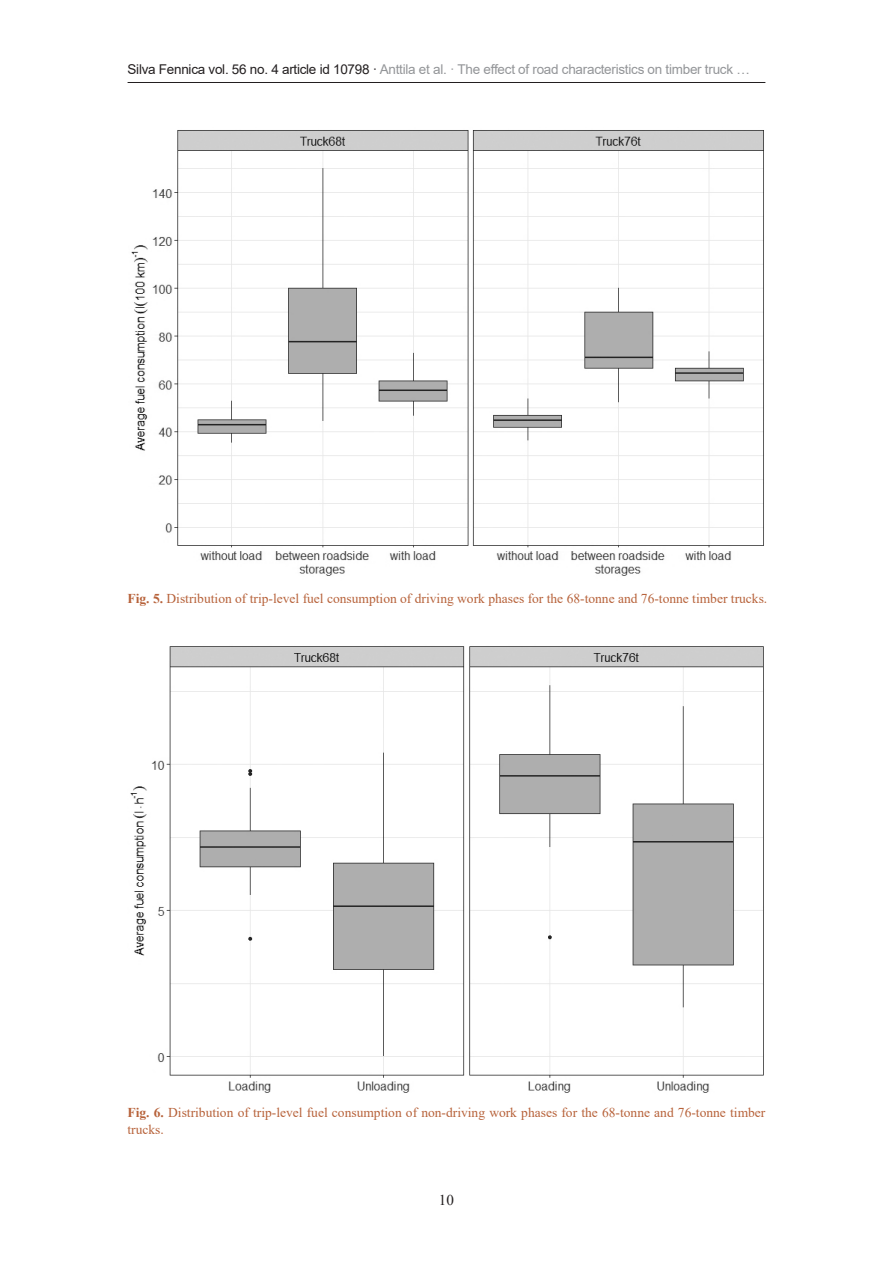
<style>
.page{position:relative;width:893px;height:1263px;background:#fff}
.page>*{position:absolute;margin:0;border:0;box-sizing:border-box;transform-origin:0 0}
.t1{font:15px "Times New Roman";color:#231f20}
.fig-caption{font:13.5px/17.2px "Times New Roman";color:#b7623a}
.t2{font:13.5px "Arial";letter-spacing:-.02em;color:#939598}
.s1{color:#231f20}
.s2{font-weight:700}
</style>
<div class="page">
<hr style="left:128px;top:82px;width:637px;height:1px;background:#231f20">
<img style="left:131px;top:130px;width:633px;height:446px">
<img style="left:130px;top:646px;width:634px;height:447px">
<p class="t2" style="left:128px;top:60px;width:624px"><span class="s1">Silva Fennica vol. 56 no. 4 article id 10798 ·</span> Anttila et al. · The effect of road characteristics on timber truck …</p>
<p class="fig-caption" style="left:128px;top:589px;width:641px"><span class="s2">Fig. 5.</span> Distribution of trip-level fuel consumption of driving work phases for the 68-tonne and 76-tonne timber trucks.</p>
<p class="fig-caption" style="left:128px;top:1103px;width:639px"><span class="s2">Fig. 6.</span> Distribution of trip-level fuel consumption of non-driving work phases for the 68-tonne and 76-tonne timber trucks.</p>
<p class="t1" style="left:439px;top:1190px;width:16px">10</p>
</div>
